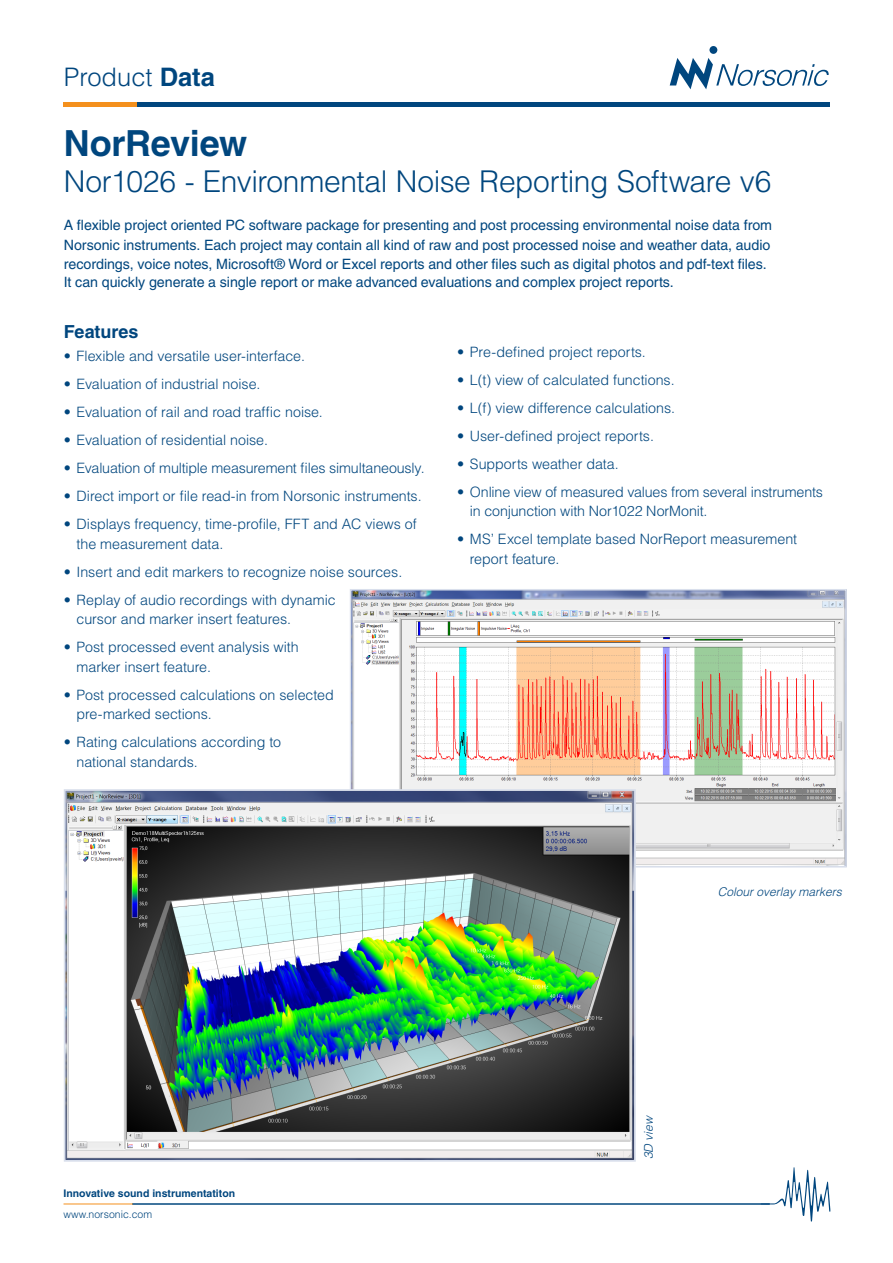
<style>
.page{position:relative;width:893px;height:1263px;background:#fff}
.page>*{position:absolute;margin:0;border:0;box-sizing:border-box;transform-origin:0 0}
.t1{font:700 36px "Helvetica";letter-spacing:-.01em;color:#00467e}
.t2{font:300 30px "Helvetica";letter-spacing:-.015em;color:#00467e}
.t3{font:300 25.5px "Helvetica";color:#00467e}
.t4{font:700 18px "Helvetica";letter-spacing:-.005em;color:#00467e}
.t5{font:300 14.25px/19.5px "Helvetica";letter-spacing:-.005em;color:#00467e}
.t6{font:14.25px/19.5px "Helvetica";letter-spacing:-.005em;color:#00467e;text-align:justify}
.t7{font:italic 300 12px "Helvetica";color:#00467e}
.t8{font:700 10.5px "Helvetica";color:#00467e}
.t9{font:300 10.5px "Helvetica";color:#00467e}
.s1{font-weight:700}
</style>
<div class="page">
<div style="left:709px;top:46px;width:8px;height:8px;background:#00467e;border-radius:50%"></div>
<svg style="left:670px;top:58px;width:159px;height:31px"></svg>
<hr style="left:64px;top:103px;width:75px;height:4px;background:#f4901d">
<hr style="left:137px;top:103px;width:692px;height:4px;background:#00467e">
<svg style="left:761px;top:1167px;width:69px;height:54px"></svg>
<hr style="left:133px;top:1203px;width:637px;height:1px;background:#00467e">
<hr style="left:64px;top:1203px;width:69px;height:1px;background:#f4901d">
<img style="left:353px;top:592px;width:491px;height:272px">
<div style="left:350px;top:589px;width:497px;height:278px;border:2px solid #d9dfec"></div>
<img style="left:67px;top:792px;width:566px;height:367px">
<div style="left:64px;top:789px;width:572px;height:373px;border:2px solid #d9dfec"></div>
<h3 class="t3" style="left:64px;top:61px;width:153px">Product <span class="s1">Data</span></h3>
<h1 class="t1" style="left:64px;top:121px;width:185px">NorReview</h1>
<h2 class="t2" style="left:64px;top:163px;width:709px">Nor1026 - Environmental Noise Reporting Software v6</h2>
<p class="t6" style="left:64px;top:215px;width:710px">A flexible project oriented PC software package for presenting and post processing environmental noise data from Norsonic instruments. Each project may contain all kind of raw and post processed noise and weather data, audio recordings, voice notes, Microsoft® Word or Excel reports and other files such as digital photos and pdf-text files.</p>
<p class="t6" style="left:64px;top:272px;width:612px">It can quickly generate a single report or make advanced evaluations and complex project reports.</p>
<p class="t4" style="left:64px;top:320px;width:76px">Features</p>
<p class="t5" style="left:64px;top:346px;width:243px">• Flexible and versatile user-interface.</p>
<p class="t5" style="left:64px;top:374px;width:198px">• Evaluation of industrial noise.</p>
<p class="t5" style="left:64px;top:402px;width:261px">• Evaluation of rail and road traffic noise.</p>
<p class="t5" style="left:64px;top:430px;width:206px">• Evaluation of residential noise.</p>
<p class="t5" style="left:64px;top:458px;width:362px">• Evaluation of multiple measurement files simultaneously.</p>
<p class="t5" style="left:64px;top:486px;width:359px">• Direct import or file read-in from Norsonic instruments.</p>
<p class="t5" style="left:77px;top:514px;width:342px;text-indent:-13px">• Displays frequency, time-profile, FFT and AC views of the measurement data.</p>
<p class="t5" style="left:64px;top:562px;width:340px">• Insert and edit markers to recognize noise sources.</p>
<p class="t5" style="left:77px;top:590px;width:261px;text-indent:-13px">• Replay of audio recordings with dynamic cursor and marker insert features.</p>
<p class="t5" style="left:77px;top:637px;width:224px;text-indent:-13px">• Post processed event analysis with marker insert feature.</p>
<p class="t5" style="left:77px;top:685px;width:259px;text-indent:-13px">• Post processed calculations on selected pre-marked sections.</p>
<p class="t5" style="left:77px;top:732px;width:206px;text-indent:-13px">• Rating calculations according to national standards.</p>
<p class="t5" style="left:457px;top:342px;width:190px">• Pre-defined project reports.</p>
<p class="t5" style="left:457px;top:370px;width:219px">• L(t) view of calculated functions.</p>
<p class="t5" style="left:457px;top:398px;width:219px">• L(f) view difference calculations.</p>
<p class="t5" style="left:457px;top:426px;width:198px">• User-defined project reports.</p>
<p class="t5" style="left:457px;top:454px;width:163px">• Supports weather data.</p>
<p class="t5" style="left:470px;top:482px;width:355px;text-indent:-13px">• Online view of measured values from several instruments in conjunction with Nor1022 NorMonit.</p>
<p class="t5" style="left:470px;top:529px;width:329px;text-indent:-13px">• MS’ Excel template based NorReport measurement report feature.</p>
<p class="t8" style="left:64px;top:1187px;width:173px">Innovative sound instrumentatiton</p>
<p class="t9" style="left:64px;top:1207px;width:90px">www.norsonic.com</p>
<p class="t7" style="left:718px;top:884px;width:126px">Colour overlay markers</p>
<p class="t7" style="left:641px;top:1159px;width:45px;rotate:-90deg">3D view</p>
</div>
